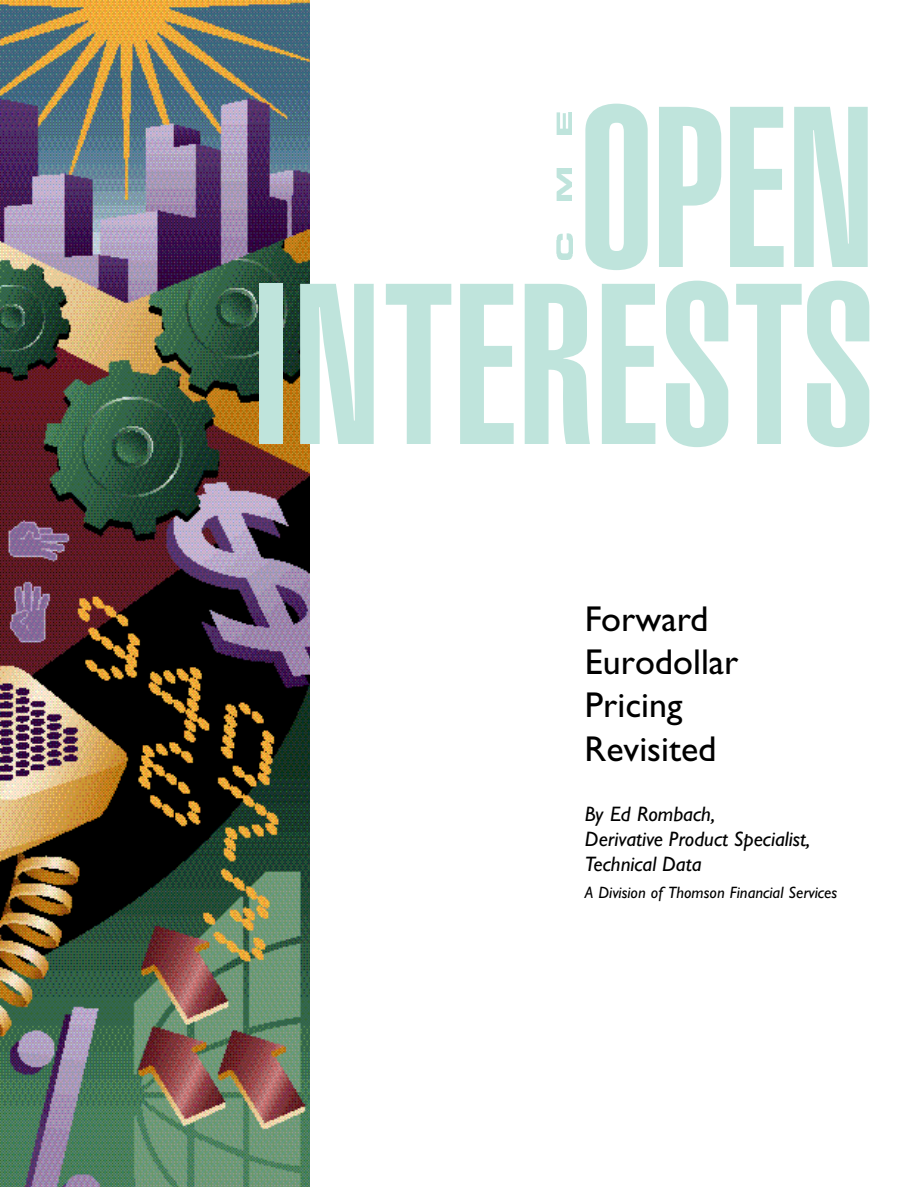
<style>
.page{position:relative;width:918px;height:1188px;background:#fff}
.page>*{position:absolute;margin:0;border:0;box-sizing:border-box;transform-origin:0 0}
.t1{font:900 extra-condensed 225px/177px "Helvetica";letter-spacing:.005em;color:#bfe4dc;text-align:right}
.t2{font:36px/43.2px "Gill Sans";color:#000}
.t3{font:italic 21px/25.3px "Gill Sans";color:#000}
.t4{font:italic 16.5px "Gill Sans";color:#000}
</style>
<div class="page">
<img style="left:0;top:0;width:309px;height:1187px">
<img style="left:556px;top:234px;width:16px;height:26px">
<img style="left:556px;top:168px;width:16px;height:33px">
<img style="left:556px;top:113px;width:16px;height:22px">
<h1 class="t1" style="left:252px;top:113px;width:625px">OPEN<br>INTERESTS</h1>
<h2 class="t2" style="left:585px;top:601px;width:155px">Forward<br>Eurodollar<br>Pricing<br>Revisited</h2>
<p class="t3" style="left:585px;top:803px;width:227px">By Ed Rombach,<br>Derivative Product Specialist,<br>Technical Data</p>
<p class="t4" style="left:585px;top:886px;width:254px">A Division of Thomson Financial Services</p>
</div>
